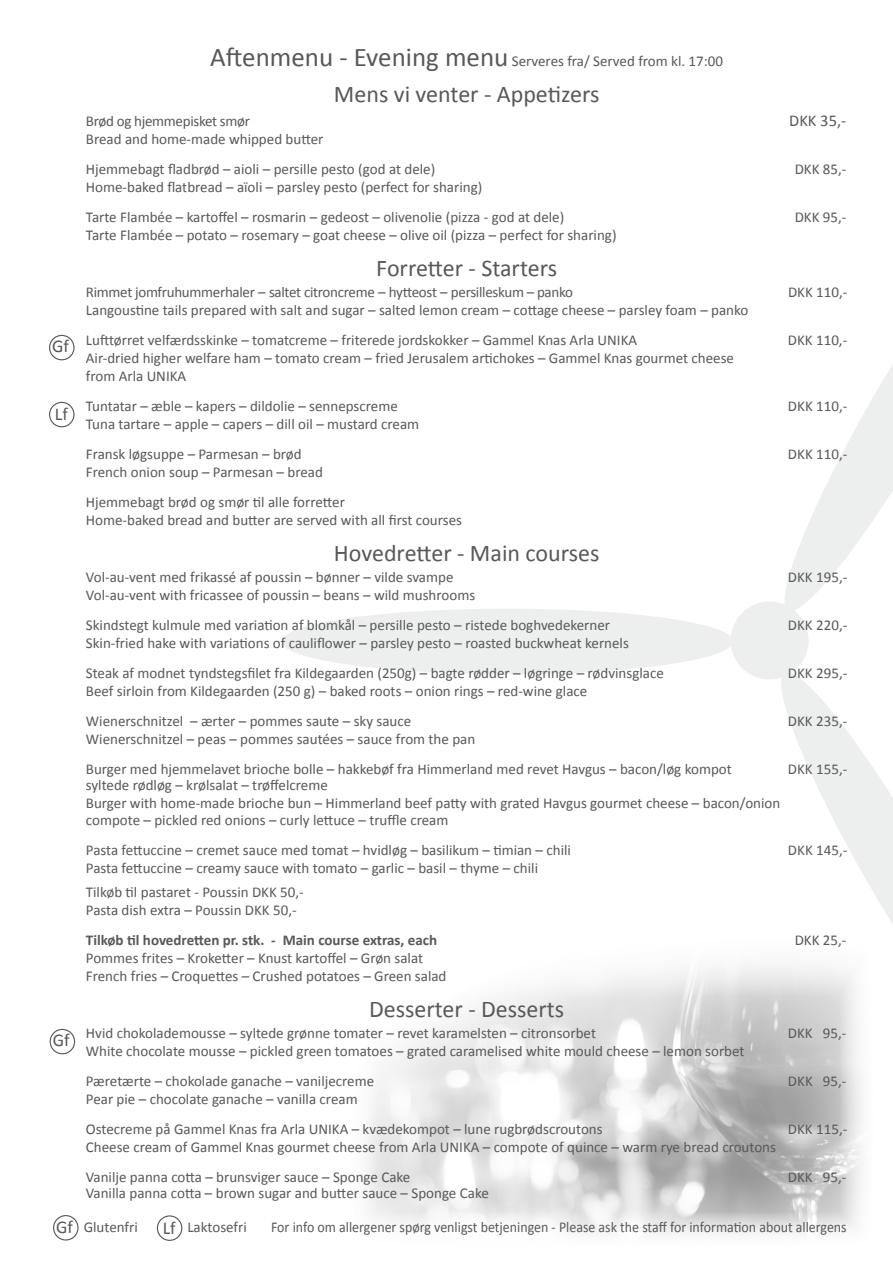
<style>
.page{position:relative;width:893px;height:1263px;background:#fff}
.page>*{position:absolute;margin:0;border:0;box-sizing:border-box;transform-origin:0 0}
.t1{font:24px "Calibri";color:#57585a}
.t2{font:18px "Calibri";color:#57585a}
.t3{font:16.5px "Calibri";color:#57585a}
.t4{font:15px/30px "Calibri";color:#57585a}
.t5{font:15px "Calibri";letter-spacing:-.02em;color:#57585a}
.t6{font:15px "Calibri";color:#58595b;scale:.93 1}
.t7{font:700 15px "Calibri";color:#57585a}
.t8{font:15px "Calibri";color:#58595b}
.s1{font-size:27px}
.s2{font-size:18px;color:#57585a}
</style>
<div class="page">
<div style="left:281px;top:609px;width:452px;height:65px;background:#edeeee;border-radius:50%"></div>
<svg style="left:776px;top:673px;width:117px;height:251px"></svg>
<svg style="left:785px;top:365px;width:108px;height:245px"></svg>
<div style="left:731px;top:601px;width:78px;height:78px;background:#edeeee;border-radius:50%"></div>
<img style="left:367px;top:912px;width:520px;height:323px">
<div style="left:157px;top:1215px;width:25px;height:26px;border:1px solid #57585a;border-radius:50%"></div>
<div style="left:53px;top:1215px;width:26px;height:25px;border:1px solid #57585a;border-radius:50%"></div>
<div style="left:49px;top:335px;width:26px;height:25px;border:1px solid #57585a;border-radius:50%"></div>
<div style="left:49px;top:402px;width:26px;height:25px;border:1px solid #57585a;border-radius:50%"></div>
<div style="left:50px;top:1029px;width:25px;height:25px;border:1px solid #57585a;border-radius:50%"></div>
<p class="t4" style="left:210px;top:45px;width:514px"><span class="s1">Aftenmenu - Evening menu</span> Serveres fra/ Served from kl. 17:00</p>
<h1 class="t1" style="left:334px;top:77px;width:267px">Mens vi venter - Appetizers</h1>
<p class="t5" style="left:86px;top:110px;width:166px">Brød og hjemmepisket smør</p>
<p class="t3" style="left:789px;top:109px;width:58px">DKK 35,-</p>
<p class="t4" style="left:86px;top:123px;width:351px">Bread and home-made whipped butter<br>Hjemmebagt fladbrød – aioli – persille pesto (god at dele)</p>
<p class="t4" style="left:795px;top:153px;width:53px">DKK 85,-</p>
<p class="t2" style="left:52px;top:334px;width:18px">Gf</p>
<p class="t2" style="left:55px;top:402px;width:14px">Lf</p>
<p class="t2" style="left:53px;top:1028px;width:18px">Gf</p>
<p class="t4" style="left:86px;top:171px;width:480px">Home-baked flatbread – aïoli – parsley pesto (perfect for sharing)<br>Tarte Flambée – kartoffel – rosmarin – gedeost – olivenolie (pizza - god at dele)</p>
<p class="t4" style="left:795px;top:201px;width:53px">DKK 95,-</p>
<p class="t4" style="left:86px;top:219px;width:532px">Tarte Flambée – potato – rosemary – goat cheese – olive oil (pizza – perfect for sharing)</p>
<h1 class="t1" style="left:376px;top:251px;width:182px">Forretter - Starters</h1>
<p class="t5" style="left:86px;top:281px;width:489px">Rimmet jomfruhummerhaler – saltet citroncreme – hytteost – persilleskum – panko</p>
<p class="t4" style="left:788px;top:276px;width:61px">DKK 110,-</p>
<p class="t4" style="left:86px;top:294px;width:664px">Langoustine tails prepared with salt and sugar – salted lemon cream – cottage cheese – parsley foam – panko<br>Lufttørret velfærdsskinke – tomatcreme – friterede jordskokker – Gammel Knas Arla UNIKA</p>
<p class="t4" style="left:788px;top:324px;width:61px">DKK 110,-</p>
<p class="t4" style="left:86px;top:348px;width:650px;line-height:18px">Air-dried higher welfare ham – tomato cream – fried Jerusalem artichokes – Gammel Knas gourmet cheese from Arla UNIKA</p>
<p class="t4" style="left:86px;top:390px;width:313px">Tuntatar – æble – kapers – dildolie – sennepscreme</p>
<p class="t4" style="left:788px;top:390px;width:61px">DKK 110,-</p>
<p class="t4" style="left:86px;top:408px;width:335px">Tuna tartare – apple – capers – dill oil – mustard cream<br>Fransk løgsuppe – Parmesan – brød</p>
<p class="t4" style="left:788px;top:438px;width:61px">DKK 110,-</p>
<p class="t4" style="left:86px;top:456px;width:260px">French onion soup – Parmesan – bread<br>Hjemmebagt brød og smør til alle forretter</p>
<p class="t4" style="left:86px;top:504px;width:378px">Home-baked bread and butter are served with all first courses</p>
<h1 class="t1" style="left:334px;top:536px;width:267px">Hovedretter - Main courses</h1>
<p class="t4" style="left:86px;top:561px;width:369px">Vol-au-vent med frikassé af poussin – bønner – vilde svampe</p>
<p class="t4" style="left:788px;top:561px;width:61px">DKK 195,-</p>
<p class="t4" style="left:86px;top:579px;width:526px">Vol-au-vent with fricassee of poussin – beans – wild mushrooms<br>Skindstegt kulmule med variation af blomkål – persille pesto – ristede boghvedekerner</p>
<p class="t4" style="left:788px;top:609px;width:61px">DKK 220,-</p>
<p class="t4" style="left:86px;top:627px;width:579px">Skin-fried hake with variations of cauliflower – parsley pesto – roasted buckwheat kernels<br>Steak af modnet tyndstegsfilet fra Kildegaarden (250g) – bagte rødder – løgringe – rødvinsglace</p>
<p class="t4" style="left:86px;top:675px;width:503px">Beef sirloin from Kildegaarden (250 g) – baked roots – onion rings – red-wine glace<br>Wienerschnitzel – ærter – pommes saute – sky sauce</p>
<p class="t4" style="left:86px;top:723px;width:647px">Wienerschnitzel – peas – pommes sautées – sauce from the pan<br>Burger med hjemmelavet brioche bolle – hakkebøf fra Himmerland med revet Havgus – bacon/løg kompot</p>
<p class="t4" style="left:86px;top:776px;width:696px;line-height:18px">syltede rødløg – krølsalat – trøffelcreme<br>Burger with home-made brioche bun – Himmerland beef patty with grated Havgus gourmet cheese – bacon/onion</p>
<p class="t4" style="left:86px;top:804px;width:487px">compote – pickled red onions – curly lettuce – truffle cream<br>Pasta fettuccine – cremet sauce med tomat – hvidløg – basilikum – timian – chili</p>
<p class="t4" style="left:788px;top:657px;width:61px">DKK 295,-</p>
<p class="t4" style="left:788px;top:705px;width:61px">DKK 235,-</p>
<p class="t4" style="left:788px;top:753px;width:61px">DKK 155,-</p>
<p class="t4" style="left:788px;top:834px;width:61px">DKK 145,-</p>
<p class="t4" style="left:86px;top:855px;width:454px;line-height:24px">Pasta fettuccine – creamy sauce with tomato – garlic – basil – thyme – chili<br>Tilkøb til pastaret - Poussin DKK 50,-</p>
<p class="t4" style="left:86px;top:894px;width:212px">Pasta dish extra – Poussin DKK 50,-</p>
<p class="t7" style="left:86px;top:929px;width:353px">Tilkøb til hovedretten pr. stk. - Main course extras, each</p>
<p class="t4" style="left:795px;top:924px;width:53px">DKK 25,-</p>
<p class="t4" style="left:86px;top:948px;width:362px;line-height:18px">Pommes frites – Kroketter – Knust kartoffel – Grøn salat<br>French fries – Croquettes – Crushed potatoes – Green salad</p>
<h1 class="t1" style="left:369px;top:992px;width:197px">Desserter - Desserts</h1>
<p class="t4" style="left:86px;top:1017px;width:512px">Hvid chokolademousse – syltede grønne tomater – revet karamelsten – citronsorbet</p>
<p class="t4" style="left:788px;top:1017px;width:60px">DKK 95,-</p>
<p class="t4" style="left:86px;top:1035px;width:660px">White chocolate mousse – pickled green tomatoes – grated caramelised white mould cheese – lemon sorbet<br>Pæretærte – chokolade ganache – vaniljecreme</p>
<p class="t4" style="left:788px;top:1065px;width:60px">DKK 95,-</p>
<p class="t4" style="left:86px;top:1083px;width:518px">Pear pie – chocolate ganache – vanilla cream<br>Ostecreme på Gammel Knas fra Arla UNIKA – kvædekompot – lune rugbrødscroutons</p>
<p class="t4" style="left:86px;top:1131px;width:692px">Cheese cream of Gammel Knas gourmet cheese from Arla UNIKA – compote of quince – warm rye bread croutons<br>Vanilje panna cotta – brunsviger sauce – Sponge Cake</p>
<p class="t4" style="left:788px;top:1113px;width:61px">DKK 115,-</p>
<p class="t4" style="left:788px;top:1161px;width:60px">DKK 95,-</p>
<p class="t4" style="left:86px;top:1178px;width:404px">Vanilla panna cotta – brown sugar and butter sauce – Sponge Cake</p>
<p class="t8" style="left:56px;top:1217px;width:83px"><span class="s2">Gf</span> Glutenfri</p>
<p class="t8" style="left:163px;top:1217px;width:85px"><span class="s2">Lf</span> Laktosefri</p>
<p class="t6" style="left:271px;top:1216px;width:620px">For info om allergener spørg venligst betjeningen - Please ask the staff for information about allergens</p>
</div>
